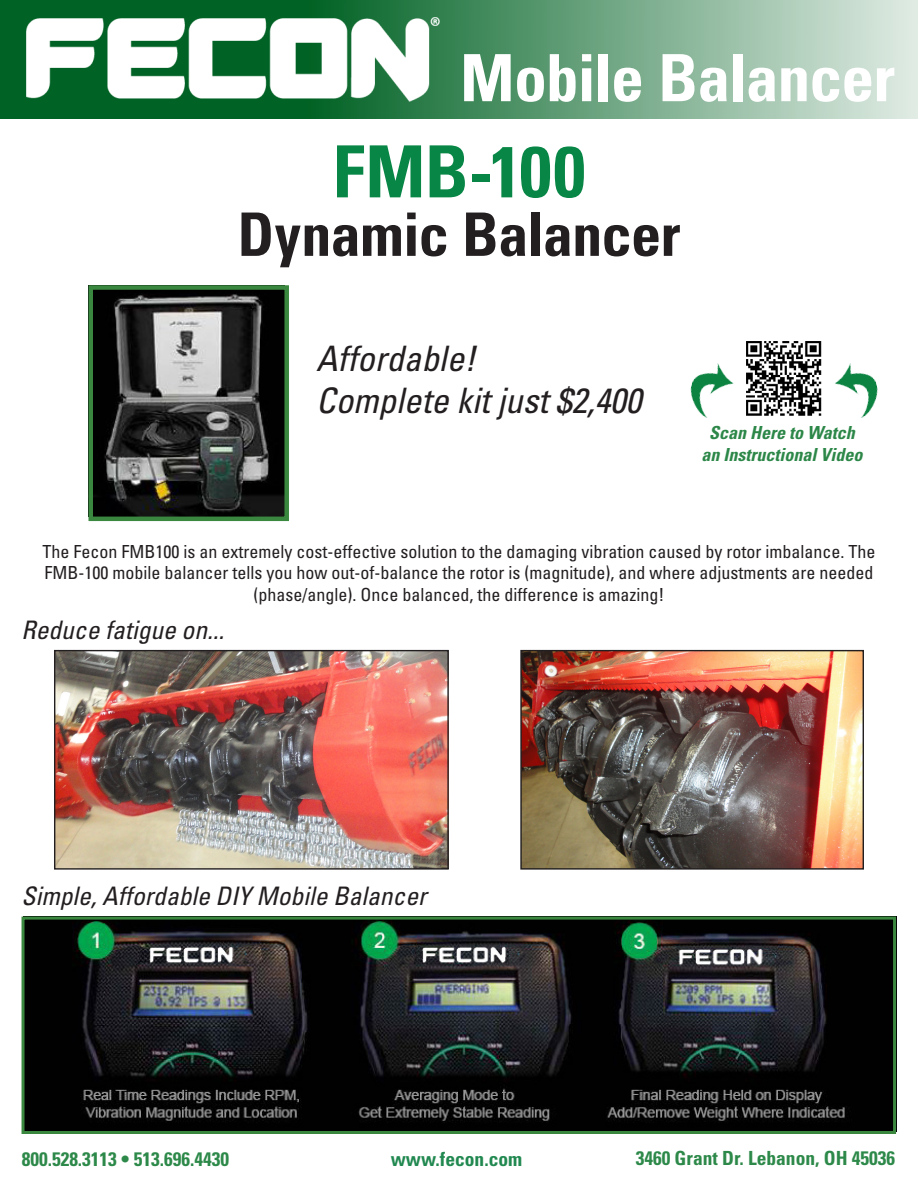
<style>
.page{position:relative;width:918px;height:1188px;background:#fff}
.page>*{position:absolute;margin:0;border:0;box-sizing:border-box;transform-origin:0 0}
.t1{font:700 condensed 72px "Univers LT Std";color:#078646}
.t2{font:700 condensed 65.25px "Univers LT Std";letter-spacing:-.015em;color:#fff}
.t3{font:700 condensed 60px "Univers LT Std";letter-spacing:-.01em;color:#231f20}
.t4{font:italic condensed 35.1px "Univers LT Std";color:#231f20}
.t5{font:italic condensed 25.5px "Univers LT Std";color:#231f20}
.t6{font:700 condensed 19.5px "Univers LT Std";color:#2d8949}
.t7{font:700 condensed 19.5px "Univers LT Std";color:#218850}
.t8{font:condensed 18px/21.6px "Univers LT Std";color:#231f20;text-align:center}
.t9{font:italic 700 condensed 18px "Univers LT Std";color:#2c8748}
</style>
<div class="page">
<img style="left:93px;top:290px;width:191px;height:226px">
<div style="left:88px;top:285px;width:201px;height:236px;border:4px solid #3a883f"></div>
<img style="left:56px;top:652px;width:391px;height:216px">
<div style="left:54px;top:650px;width:395px;height:220px;border:1px solid #231f20"></div>
<img style="left:522px;top:652px;width:340px;height:216px">
<div style="left:520px;top:650px;width:344px;height:220px;border:1px solid #231f20"></div>
<img style="left:26px;top:921px;width:866px;height:209px">
<div style="left:22px;top:917px;width:874px;height:217px;border:3px solid #3a883f"></div>
<img style="left:746px;top:341px;width:75px;height:75px">
<img style="left:690px;top:363px;width:44px;height:55px">
<img style="left:821px;top:351px;width:57px;height:67px">
<svg style="left:0;top:0;width:918px;height:119px;background:#69a27e"></svg>
<img style="left:27px;top:17px;width:413px;height:84px">
<p class="t2" style="left:460px;top:38px;width:436px">Mobile Balancer</p>
<p class="t1" style="left:333px;top:128px;width:254px">FMB-100</p>
<p class="t3" style="left:238px;top:198px;width:444px">Dynamic Balancer</p>
<p class="t4" style="left:316px;top:336px;width:161px">Affordable!</p>
<p class="t4" style="left:316px;top:378px;width:327px">Complete kit just $2,400</p>
<p class="t9" style="left:709px;top:422px;width:147px">Scan Here to Watch</p>
<p class="t9" style="left:702px;top:443px;width:163px">an Instructional Video</p>
<p class="t8" style="left:43px;top:540px;width:834px">The Fecon FMB100 is an extremely cost-effective solution to the damaging vibration caused by rotor imbalance. The<br>FMB-100 mobile balancer tells you how out-of-balance the rotor is (magnitude), and where adjustments are needed (phase/angle). Once balanced, the difference is amazing!</p>
<p class="t5" style="left:22px;top:614px;width:204px">Reduce fatigue on...</p>
<p class="t5" style="left:22px;top:880px;width:407px">Simple, Affordable DIY Mobile Balancer</p>
<p class="t6" style="left:22px;top:1147px;width:209px">800.528.3113 • 513.696.4430</p>
<p class="t7" style="left:391px;top:1147px;width:133px">www.fecon.com</p>
<p class="t6" style="left:636px;top:1146px;width:261px">3460 Grant Dr. Lebanon, OH 45036</p>
</div>
